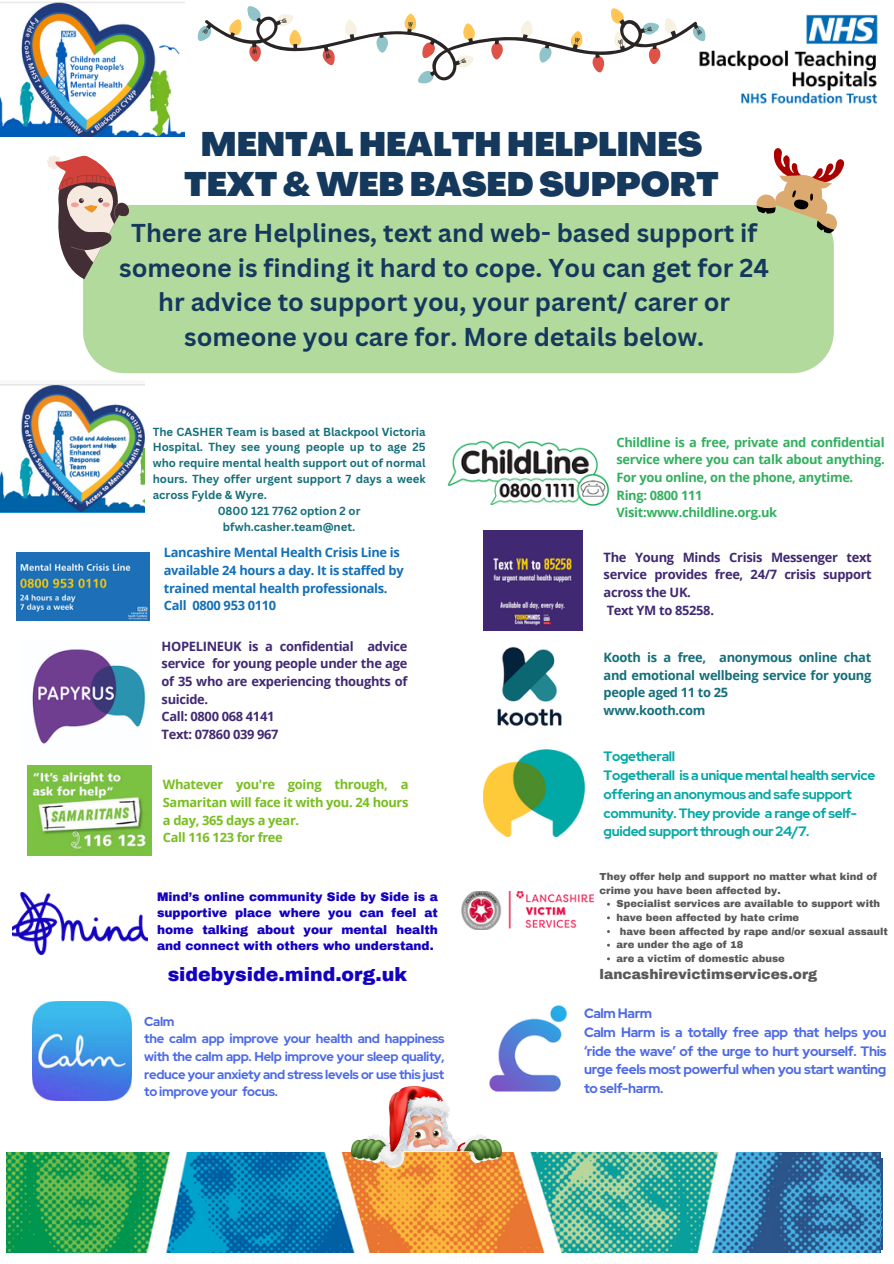
<style>
.page{position:relative;width:894px;height:1264px;background:#fff}
.page>*{position:absolute;margin:0;border:0;box-sizing:border-box;transform-origin:0 0}
.t1{font:900 33.45px/39.6px "Agrandir";color:#15395d;text-align:center}
.t2{font:700 25.2px/34.8px "Canva Sans";color:#15395d;text-align:center}
.t3{font:900 18.9px "Archivo";color:#1300c1}
.t4{font:900 13.8px "Archivo";color:#595959}
.t5{font:700 13.5px/18.8px "Red Hat Display";letter-spacing:-.025em;color:#03a9a6}
.t6{font:700 13.5px/18.8px "Red Hat Display";letter-spacing:-.025em;color:#4e6ae5}
.t7{font:700 12.9px/17.7px "Open Sans";letter-spacing:-.025em;color:#412972}
.t8{font:700 12.9px/17.7px "Red Hat Display";letter-spacing:-.025em;color:#4e6ae5}
.t9{font:700 12.9px/17.7px "Open Sans";letter-spacing:-.025em;color:#33b05f}
.t10{font:700 12.9px/17.7px "Open Sans";letter-spacing:-.025em;color:#136fb7}
.t11{font:700 12.9px/17.7px "Open Sans";letter-spacing:-.025em;color:#78be20}
.t12{font:700 12.9px/17.7px "Open Sans";letter-spacing:-.025em;color:#146f7a}
.t13{font:900 12.15px/16.5px "Archivo";color:#1300c1;text-align:justify}
.t14{font:700 11.4px "Canva Sans";color:#146f7a}
.t15{font:900 9.9px/13.6px "Archivo";color:#595959}
</style>
<div class="page">
<img style="left:0;top:2px;width:184px;height:135px">
<div style="left:83px;top:205px;width:750px;height:168px;background:#b3da9d;border-radius:42px"></div>
<img style="left:7px;top:1152px;width:873px;height:100px">
<img style="left:447px;top:441px;width:162px;height:65px">
<img style="left:483px;top:530px;width:99px;height:101px">
<img style="left:17px;top:552px;width:132px;height:69px">
<img style="left:32px;top:649px;width:114px;height:95px">
<img style="left:27px;top:765px;width:124px;height:90px">
<img style="left:497px;top:646px;width:65px;height:80px">
<img style="left:483px;top:749px;width:101px;height:87px">
<img style="left:12px;top:892px;width:135px;height:62px">
<img style="left:461px;top:891px;width:132px;height:38px">
<img style="left:32px;top:1001px;width:99px;height:99px">
<img style="left:489px;top:1005px;width:79px;height:87px">
<img style="left:705px;top:14px;width:173px;height:90px">
<img style="left:351px;top:1086px;width:151px;height:81px">
<svg style="left:756px;top:148px;width:89px;height:87px"></svg>
<svg style="left:47px;top:155px;width:82px;height:124px"></svg>
<svg style="left:198px;top:6px;width:507px;height:77px"></svg>
<img style="left:0;top:384px;width:144px;height:128px">
<p class="t1" style="left:184px;top:128px;width:536px">MENTAL HEALTH HELPLINES<br>TEXT &amp; WEB BASED SUPPORT</p>
<p class="t2" style="left:119px;top:214px;width:651px">There are Helplines, text and web- based support if someone is finding it hard to cope. You can get for 24 hr advice to support you, your parent/ carer or someone you care for. More details below.</p>
<p class="t14" style="left:153px;top:423px;width:274px">The CASHER Team is based at Blackpool Victoria</p>
<p class="t14" style="left:153px;top:439px;width:274px">Hospital. They see young people up to age 25</p>
<p class="t14" style="left:153px;top:455px;width:274px">who require mental health support out of normal</p>
<p class="t14" style="left:153px;top:471px;width:274px">hours. They offer urgent support 7 days a week</p>
<p class="t14" style="left:153px;top:487px;width:116px">across Fylde &amp; Wyre.</p>
<p class="t14" style="left:218px;top:503px;width:144px">0800 121 7762 option 2 or</p>
<p class="t14" style="left:223px;top:519px;width:134px">bfwh.casher.team@net.</p>
<p class="t10" style="left:164px;top:543px;width:241px">Lancashire Mental Health Crisis Line is available 24 hours a day. It is staffed by trained mental health professionals.<br>Call 0800 953 0110</p>
<h2 class="t7" style="left:161px;top:637px;width:247px">HOPELINEUK is a confidential advice service for young people under the age of 35 who are experiencing thoughts of suicide.<br>Call: 0800 068 4141<br>Text: 07860 039 967</h2>
<p class="t11" style="left:163px;top:775px;width:247px">Whatever you're going through, a<br>Samaritan will face it with you. 24 hours a day, 365 days a year.<br>Call 116 123 for free</p>
<p class="t13" style="left:157px;top:888px;width:282px">Mind’s online community Side by Side is a supportive place where you can feel at home talking about your mental health and connect with others who understand.</p>
<h4 class="t3" style="left:168px;top:964px;width:241px">sidebyside.mind.org.uk</h4>
<p class="t8" style="left:144px;top:1012px;width:301px">Calm<br>the calm app improve your health and happiness with the calm app. Help improve your sleep quality, reduce your anxiety and stress levels or use this just to improve your focus.</p>
<h1 class="t9" style="left:616px;top:433px;width:270px">Childline is a free, private and confidential service where you can talk about anything.<br>For you online, on the phone, anytime.<br>Ring: 0800 111<br>Visit:www.childline.org.uk</h1>
<p class="t7" style="left:603px;top:548px;width:270px">The Young Minds Crisis Messenger text service provides free, 24/7 crisis support across the UK.<br>Text YM to 85258.</p>
<h6 class="t12" style="left:603px;top:648px;width:269px">Kooth is a free, anonymous online chat and emotional wellbeing service for young people aged 11 to 25<br>www.kooth.com</h6>
<p class="t5" style="left:603px;top:747px;width:273px">Togetherall<br>Togetherall is a unique mental health service offering an anonymous and safe support community. They provide a range of self&shy;guided support through our 24/7.</p>
<h4 class="t15" style="left:599px;top:869px;width:279px">They offer help and support no matter what kind of crime you have been affected by.</h4>
<h4 class="t15" style="left:616px;top:897px;width:265px">Specialist services are available to support with</h4>
<p class="t15" style="left:616px;top:910px;width:184px">have been affected by hate crime</p>
<h4 class="t15" style="left:619px;top:924px;width:269px">have been affected by rape and/or sexual assault</h4>
<p class="t15" style="left:616px;top:938px;width:128px">are under the age of 18</p>
<p class="t15" style="left:616px;top:951px;width:170px">are a victim of domestic abuse</p>
<h4 class="t4" style="left:599px;top:966px;width:219px">lancashirevictimservices.org</h4>
<h4 class="t6" style="left:584px;top:1003px;width:304px">Calm Harm<br>Calm Harm is a totally free app that helps you ‘ride the wave’ of the urge to hurt yourself. This urge feels most powerful when you start wanting to self-harm.</h4>
</div>
